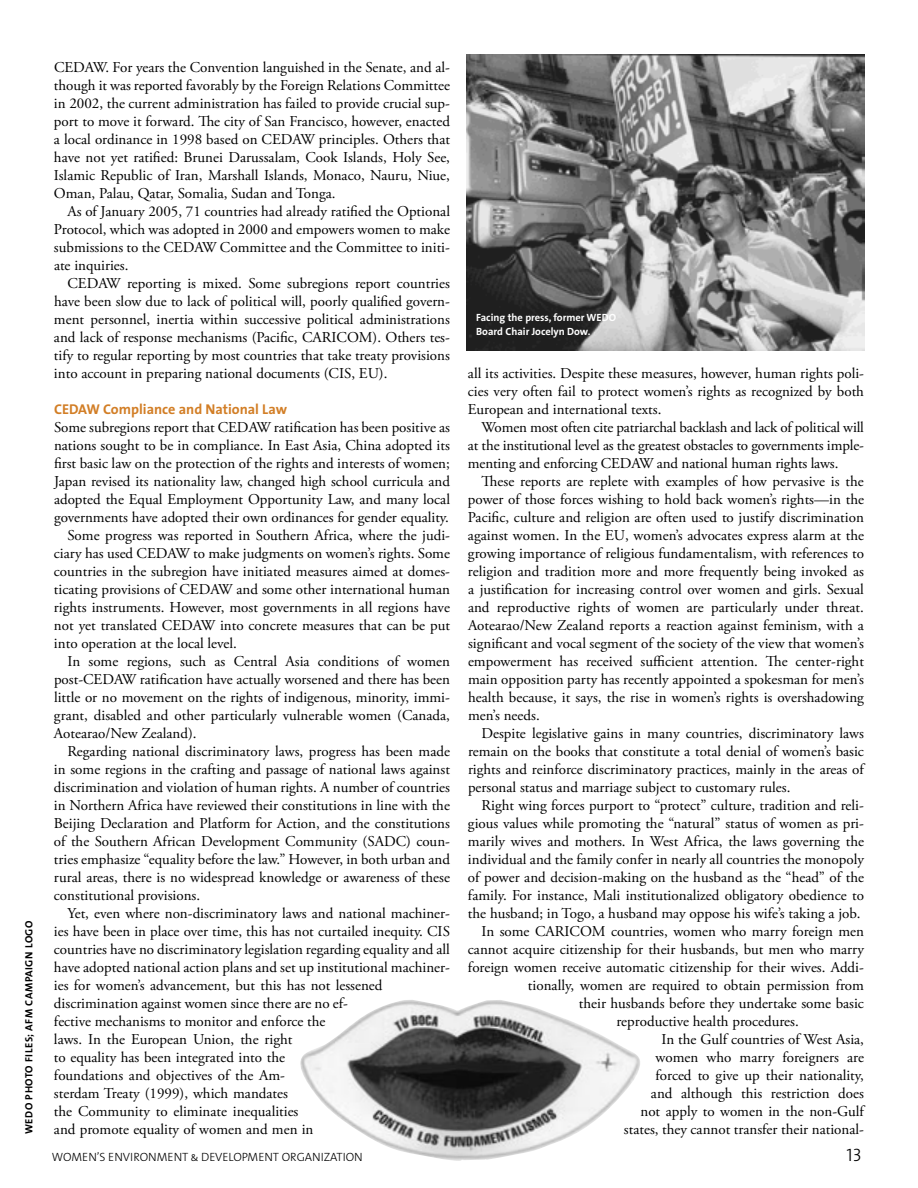
<style>
.page{position:relative;width:918px;height:1188px;background:#fff}
.page>*{position:absolute;margin:0;border:0;box-sizing:border-box;transform-origin:0 0}
.t1{font:18px "The Sans Light Caps";color:#000}
.t2{font:15px/18px "Adobe Garamond Pro";color:#000;text-align:justify}
.t3{font:700 14.25px "The Sans";color:#d27e26}
.t4{font:12px "The Sans Light Caps";color:#000}
.t5{font:700 10.5px/13.5px "The Sans";color:#fff}
.t6{font:10.5px "The Sans Bold Caps";letter-spacing:.05em;color:#000}
</style>
<div class="page">
<img style="left:466px;top:54px;width:398px;height:297px">
<img style="left:300px;top:1000px;width:340px;height:161px">
<p class="t6" style="left:20px;top:1134px;width:215px;rotate:-90deg">WEDO PHOTO FILES; AFM CAMPAIGN LOGO</p>
<p class="t2" style="left:54px;top:59px;width:398px">CEDAW. For years the Convention languished in the Senate, and al&shy;though it was reported favorably by the Foreign Relations Committee in 2002, the current administration has failed to provide crucial sup&shy;port to move it forward. The city of San Francisco, however, enacted a local ordinance in 1998 based on CEDAW principles. Others that have not yet ratified: Brunei Darussalam, Cook Islands, Holy See, Islamic Republic of Iran, Marshall Islands, Monaco, Nauru, Niue, Oman, Palau, Qatar, Somalia, Sudan and Tonga.</p>
<p class="t2" style="left:54px;top:203px;width:398px;text-indent:13px">As of January 2005, 71 countries had already ratified the Optional Protocol, which was adopted in 2000 and empowers women to make submissions to the CEDAW Committee and the Committee to initi&shy;ate inquiries.</p>
<p class="t2" style="left:54px;top:275px;width:398px;text-indent:14px">CEDAW reporting is mixed. Some subregions report countries have been slow due to lack of political will, poorly qualified govern&shy;ment personnel, inertia within successive political administrations and lack of response mechanisms (Pacific, CARICOM). Others tes&shy;tify to regular reporting by most countries that take treaty provisions into account in preparing national documents (CIS, EU).</p>
<p class="t3" style="left:54px;top:397px;width:235px">CEDAW Compliance and National Law</p>
<p class="t2" style="left:54px;top:419px;width:397px">Some subregions report that CEDAW ratification has been positive as</p>
<p class="t2" style="left:54px;top:437px;width:397px">nations sought to be in compliance. In East Asia, China adopted its</p>
<p class="t2" style="left:54px;top:455px;width:397px">first basic law on the protection of the rights and interests of women;</p>
<p class="t2" style="left:54px;top:473px;width:398px">Japan revised its nationality law, changed high school curricula and</p>
<p class="t2" style="left:54px;top:491px;width:398px">adopted the Equal Employment Opportunity Law, and many local</p>
<p class="t2" style="left:54px;top:509px;width:397px">governments have adopted their own ordinances for gender equality.</p>
<p class="t2" style="left:67px;top:527px;width:384px">Some progress was reported in Southern Africa, where the judi-</p>
<p class="t2" style="left:54px;top:545px;width:398px">ciary has used CEDAW to make judgments on women’s rights. Some</p>
<p class="t2" style="left:54px;top:563px;width:398px">countries in the subregion have initiated measures aimed at domes-</p>
<p class="t2" style="left:54px;top:581px;width:397px">ticating provisions of CEDAW and some other international human</p>
<p class="t2" style="left:54px;top:599px;width:397px">rights instruments. However, most governments in all regions have</p>
<p class="t2" style="left:54px;top:617px;width:398px">not yet translated CEDAW into concrete measures that can be put</p>
<p class="t2" style="left:54px;top:635px;width:184px">into operation at the local level.</p>
<p class="t2" style="left:67px;top:653px;width:384px">In some regions, such as Central Asia conditions of women</p>
<p class="t2" style="left:54px;top:671px;width:397px">post-CEDAW ratification have actually worsened and there has been</p>
<p class="t2" style="left:54px;top:689px;width:397px">little or no movement on the rights of indigenous, minority, immi-</p>
<p class="t2" style="left:54px;top:707px;width:397px">grant, disabled and other particularly vulnerable women (Canada,</p>
<p class="t2" style="left:54px;top:725px;width:144px">Aotearao/New Zealand).</p>
<p class="t2" style="left:67px;top:743px;width:384px">Regarding national discriminatory laws, progress has been made</p>
<p class="t2" style="left:54px;top:761px;width:397px">in some regions in the crafting and passage of national laws against</p>
<p class="t2" style="left:54px;top:779px;width:398px">discrimination and violation of human rights. A number of countries</p>
<p class="t2" style="left:54px;top:797px;width:397px">in Northern Africa have reviewed their constitutions in line with the</p>
<p class="t2" style="left:54px;top:815px;width:398px">Beijing Declaration and Platform for Action, and the constitutions</p>
<p class="t2" style="left:54px;top:833px;width:398px">of the Southern African Development Community (SADC) coun-</p>
<p class="t2" style="left:54px;top:851px;width:397px">tries emphasize “equality before the law.” However, in both urban and</p>
<p class="t2" style="left:54px;top:869px;width:398px">rural areas, there is no widespread knowledge or awareness of these</p>
<p class="t2" style="left:54px;top:887px;width:148px">constitutional provisions.</p>
<p class="t2" style="left:67px;top:905px;width:384px">Yet, even where non-discriminatory laws and national machiner-</p>
<p class="t2" style="left:54px;top:923px;width:398px">ies have been in place over time, this has not curtailed inequity. CIS</p>
<p class="t2" style="left:54px;top:941px;width:398px">countries have no discriminatory legislation regarding equality and all</p>
<p class="t2" style="left:54px;top:959px;width:398px">have adopted national action plans and set up institutional machiner-</p>
<p class="t2" style="left:54px;top:977px;width:330px">ies for women’s advancement, but this has not lessened</p>
<p class="t2" style="left:54px;top:995px;width:296px">discrimination against women since there are no ef-</p>
<p class="t2" style="left:54px;top:1013px;width:273px">fective mechanisms to monitor and enforce the</p>
<p class="t2" style="left:54px;top:1031px;width:240px">laws. In the European Union, the right</p>
<p class="t2" style="left:54px;top:1049px;width:233px">to equality has been integrated into the</p>
<p class="t2" style="left:54px;top:1067px;width:233px">foundations and objectives of the Am-</p>
<p class="t2" style="left:54px;top:1085px;width:235px">sterdam Treaty (1999), which mandates</p>
<p class="t2" style="left:54px;top:1103px;width:246px">the Community to eliminate inequalities</p>
<p class="t2" style="left:54px;top:1121px;width:261px">and promote equality of women and men in</p>
<p class="t5" style="left:476px;top:311px;width:141px">Facing the press, former WEDO<br>Board Chair Jocelyn Dow.</p>
<p class="t2" style="left:468px;top:365px;width:398px">all its activities. Despite these measures, however, human rights poli&shy;cies very often fail to protect women’s rights as recognized by both European and international texts.</p>
<p class="t2" style="left:468px;top:419px;width:398px;text-indent:13px">Women most often cite patriarchal backlash and lack of political will at the institutional level as the greatest obstacles to governments imple&shy;menting and enforcing CEDAW and national human rights laws.</p>
<p class="t2" style="left:468px;top:473px;width:398px;text-indent:13px">These reports are replete with examples of how pervasive is the power of those forces wishing to hold back women’s rights—in the Pacific, culture and religion are often used to justify discrimination against women. In the EU, women’s advocates express alarm at the growing importance of religious fundamentalism, with references to religion and tradition more and more frequently being invoked as a justification for increasing control over women and girls. Sexual and reproductive rights of women are particularly under threat.<br>Aotearao/New Zealand reports a reaction against feminism, with a significant and vocal segment of the society of the view that women’s empowerment has received sufficient attention. The center-right main opposition party has recently appointed a spokesman for men’s health because, it says, the rise in women’s rights is overshadowing men’s needs.</p>
<p class="t2" style="left:468px;top:725px;width:398px;text-indent:13px">Despite legislative gains in many countries, discriminatory laws remain on the books that constitute a total denial of women’s basic rights and reinforce discriminatory practices, mainly in the areas of personal status and marriage subject to customary rules.</p>
<p class="t2" style="left:482px;top:797px;width:384px">Right wing forces purport to “protect” culture, tradition and reli-</p>
<p class="t2" style="left:468px;top:815px;width:398px">gious values while promoting the “natural” status of women as pri-</p>
<p class="t2" style="left:468px;top:833px;width:398px">marily wives and mothers. In West Africa, the laws governing the</p>
<p class="t2" style="left:468px;top:851px;width:397px">individual and the family confer in nearly all countries the monopoly</p>
<p class="t2" style="left:468px;top:869px;width:398px">of power and decision-making on the husband as the “head” of the</p>
<p class="t2" style="left:468px;top:887px;width:397px">family. For instance, Mali institutionalized obligatory obedience to</p>
<p class="t2" style="left:468px;top:905px;width:394px">the husband; in Togo, a husband may oppose his wife’s taking a job.</p>
<p class="t2" style="left:481px;top:923px;width:384px">In some CARICOM countries, women who marry foreign men</p>
<p class="t2" style="left:468px;top:941px;width:398px">cannot acquire citizenship for their husbands, but men who marry</p>
<p class="t2" style="left:468px;top:959px;width:398px">foreign women receive automatic citizenship for their wives. Addi-</p>
<p class="t2" style="left:528px;top:977px;width:338px">tionally, women are required to obtain permission from</p>
<p class="t2" style="left:579px;top:995px;width:286px">their husbands before they undertake some basic</p>
<p class="t2" style="left:616px;top:1013px;width:184px">reproductive health procedures.</p>
<p class="t2" style="left:661px;top:1031px;width:204px">In the Gulf countries of West Asia,</p>
<p class="t2" style="left:655px;top:1049px;width:210px">women who marry foreigners are</p>
<p class="t2" style="left:655px;top:1067px;width:210px">forced to give up their nationality,</p>
<p class="t2" style="left:651px;top:1085px;width:214px">and although this restriction does</p>
<p class="t2" style="left:640px;top:1103px;width:225px">not apply to women in the non-Gulf</p>
<p class="t2" style="left:624px;top:1121px;width:242px">states, they cannot transfer their national-</p>
<p class="t4" style="left:52px;top:1147px;width:312px">WOMEN’S ENVIRONMENT &amp; DEVELOPMENT ORGANIZATION</p>
<p class="t1" style="left:846px;top:1140px;width:17px">13</p>
</div>
